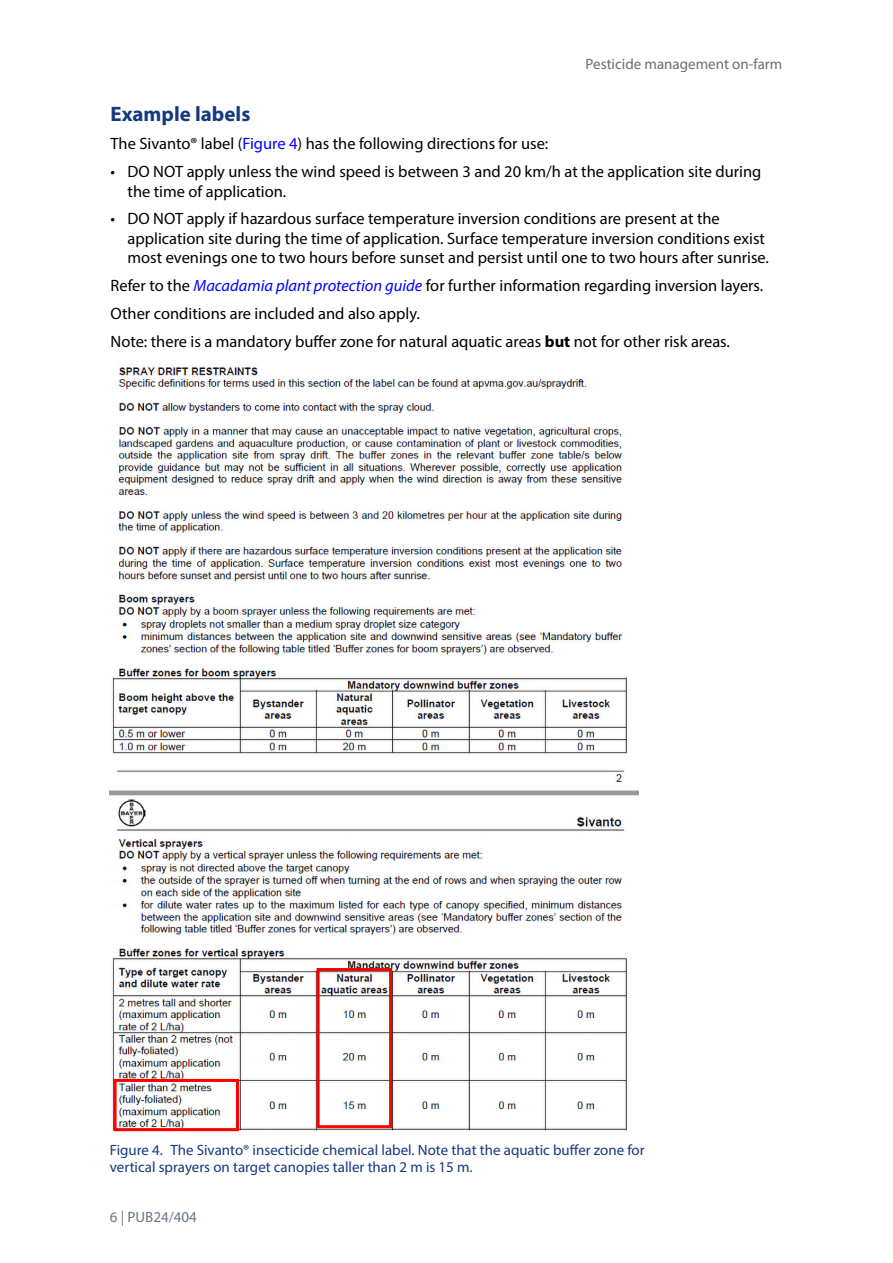
<style>
.page{position:relative;width:893px;height:1263px;background:#fff}
.page>*{position:absolute;margin:0;border:0;box-sizing:border-box;transform-origin:0 0}
.Heading_1{font:700 20.85px "Myriad Pro";color:#15397f}
.text_bullet{font:16.5px/19.5px "Myriad Pro";color:#000}
.Text{font:16.5px "Myriad Pro";color:#000}
.FIGURE_LIST{font:15px/16.5px "Myriad Pro";color:#15397f}
.t1{font:15px "Myriad Pro";color:#6d6e71}
.t2{font:15px "Myriad Pro";color:#6a7684}
.s1{color:#00f}
.s2{font-style:italic;color:#00f}
.s3{font-weight:700}
</style>
<div class="page">
<img style="left:110px;top:366px;width:529px;height:766px">
<div style="left:317px;top:968px;width:75px;height:160px;border:3px solid #f00"></div>
<div style="left:114px;top:1079px;width:125px;height:52px;border:3px solid #f00"></div>
<p class="t1" style="left:586px;top:54px;width:198px">Pesticide management on-farm</p>
<p class="Heading_1" style="left:111px;top:101px;width:141px">Example labels</p>
<p class="Text" style="left:111px;top:133px;width:439px">The Sivanto® label (<span class="s1">Figure 4</span>) has the following directions for use:</p>
<p class="text_bullet" style="left:128px;top:162px;width:635px;text-indent:-17px">• DO NOT apply unless the wind speed is between 3 and 20 km/h at the application site during the time of application.</p>
<p class="text_bullet" style="left:128px;top:209px;width:643px;text-indent:-17px">• DO NOT apply if hazardous surface temperature inversion conditions are present at the application site during the time of application. Surface temperature inversion conditions exist most evenings one to two hours before sunset and persist until one to two hours after sunrise.</p>
<p class="Text" style="left:111px;top:276px;width:654px">Refer to the <span class="s2">Macadamia plant protection guide</span> for further information regarding inversion layers.</p>
<p class="Text" style="left:111px;top:303px;width:311px">Other conditions are included and also apply.</p>
<p class="Text" style="left:111px;top:331px;width:621px">Note: there is a mandatory buffer zone for natural aquatic areas <span class="s3">but</span> not for other risk areas.</p>
<p class="FIGURE_LIST" style="left:110px;top:1141px;width:536px">Figure 4. The Sivanto® insecticide chemical label. Note that the aquatic buffer zone for vertical sprayers on target canopies taller than 2 m is 15 m.</p>
<p class="t2" style="left:110px;top:1208px;width:89px">6 | PUB24/404</p>
</div>
